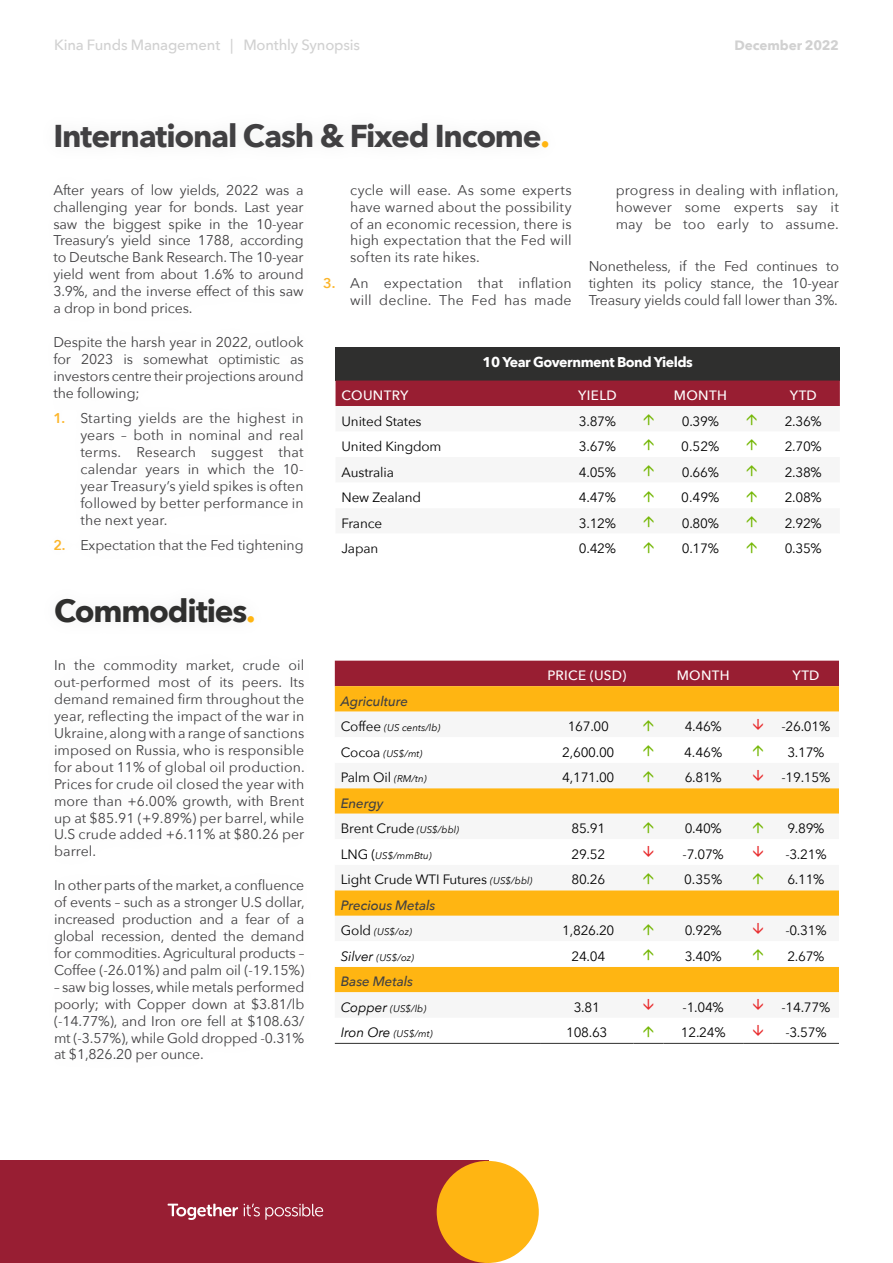
<style>
.page{position:relative;width:893px;height:1263px;background:#fff}
.page>*{position:absolute;margin:0;border:0;box-sizing:border-box;transform-origin:0 0}
.t1{font:700 31.5px "Avenir Next";letter-spacing:-.04em;color:#414042}
.t2{font:700 31.5px "Avenir Next";letter-spacing:-.04em;color:#2f2f2e}
.t3{font:500 14.85px "Avenir Next";letter-spacing:-.015em;color:#d1d1d1}
.t4{font:14.1px/17px "Avenir Next";letter-spacing:-.005em;color:#414042;text-align:justify}
.t5{font:14.1px/17px "Avenir Next";letter-spacing:.015em;color:#414042;text-align:right}
.t6{font:700 14.1px "Avenir Next";letter-spacing:-.04em;color:#fff}
.t7{font:13.5px/25.5px "Avenir Next";letter-spacing:-.02em;color:#000}
.t8{font:500 13.5px "Avenir Next";letter-spacing:.025em;color:#fff}
.t9{font:italic 500 13.5px "Avenir Next";letter-spacing:-.01em;color:#414042}
.t10{font:700 13.5px "Avenir Next";letter-spacing:-.005em;color:#d1d1d1}
.t11{font:italic 9.75px "Avenir Next";color:#000}
.s1{color:#ffb512}
.s2{font-weight:600;color:#fcb52a}
.s3{font-style:normal;font-size:13.5px}
.s4{font-style:italic;font-size:9.75px}
.s5{font-weight:500;font-style:italic;color:#414042}
.s6{font-size:13.5px}
</style>
<div class="page">
<div style="left:0;top:1161px;width:481px;height:102px;background:#981e33"></div>
<div style="left:437px;top:1161px;width:102px;height:102px;background:#ffb512;border-radius:50%"></div>
<svg style="left:168px;top:1203px;width:155px;height:17px;background:#b05464"></svg>
<div style="left:335px;top:661px;width:504px;height:25px;background:#981e32"></div>
<svg style="left:335px;top:686px;width:504px;height:26px;background:#feb617"></svg>
<svg style="left:335px;top:788px;width:504px;height:255px"></svg>
<hr style="left:335px;top:1043px;width:205px;height:1px;background:#2f2f2e">
<hr style="left:540px;top:1043px;width:94px;height:1px;background:#2f2f2e">
<svg style="left:634px;top:1043px;width:29px;height:1px"></svg>
<hr style="left:663px;top:1043px;width:80px;height:1px;background:#2f2f2e">
<hr style="left:743px;top:1043px;width:30px;height:1px;background:#2f2f2e">
<hr style="left:773px;top:1043px;width:66px;height:1px;background:#2f2f2e">
<div style="left:336px;top:347px;width:504px;height:34px;background:#2f2f2e"></div>
<div style="left:336px;top:380px;width:504px;height:26px;background:#981e32"></div>
<svg style="left:644px;top:822px;width:9px;height:11px"></svg>
<svg style="left:753px;top:822px;width:10px;height:11px"></svg>
<svg style="left:644px;top:846px;width:9px;height:11px"></svg>
<svg style="left:753px;top:846px;width:10px;height:11px"></svg>
<svg style="left:644px;top:873px;width:9px;height:11px"></svg>
<svg style="left:753px;top:873px;width:10px;height:11px"></svg>
<svg style="left:644px;top:924px;width:9px;height:11px"></svg>
<svg style="left:753px;top:922px;width:10px;height:12px"></svg>
<svg style="left:644px;top:949px;width:9px;height:11px"></svg>
<svg style="left:753px;top:949px;width:10px;height:11px"></svg>
<svg style="left:644px;top:999px;width:9px;height:11px"></svg>
<svg style="left:753px;top:999px;width:10px;height:11px"></svg>
<svg style="left:644px;top:1026px;width:9px;height:11px"></svg>
<svg style="left:753px;top:1025px;width:10px;height:11px"></svg>
<p class="t3" style="left:54px;top:32px;width:308px">Kina Funds Management | Monthly Synopsis</p>
<p class="t10" style="left:734px;top:33px;width:106px">December 2022</p>
<h1 class="t1" style="left:53px;top:109px;width:498px">International Cash &amp; Fixed Income<span class="s1">.</span></h1>
<p class="t4" style="left:53px;top:181px;width:252px">After years of low yields, 2022 was a challenging year for bonds. Last year saw the biggest spike in the 10-year Treasury’s yield since 1788, according to Deutsche Bank Research. The 10-year yield went from about 1.6% to around 3.9%, and the inverse effect of this saw a drop in bond prices.</p>
<p class="t4" style="left:53px;top:333px;width:252px">Despite the harsh year in 2022, outlook for 2023 is somewhat optimistic as investors centre their projections around the following;</p>
<p class="t4" style="left:80px;top:409px;width:225px;text-indent:-27px"><span class="s2">1.</span> Starting yields are the highest in years – both in nominal and real terms. Research suggest that calendar years in which the 10- year Treasury’s yield spikes is often followed by better performance in the next year.</p>
<p class="t4" style="left:53px;top:536px;width:252px"><span class="s2">2.</span> Expectation that the Fed tightening</p>
<h1 class="t2" style="left:54px;top:584px;width:203px">Commodities<span class="s1">.</span></h1>
<p class="t4" style="left:54px;top:656px;width:252px">In the commodity market, crude oil out-performed most of its peers. Its demand remained firm throughout the year, reflecting the impact of the war in Ukraine, along with a range of sanctions imposed on Russia, who is responsible for about 11% of global oil production.<br>Prices for crude oil closed the year with more than +6.00% growth, with Brent up at $85.91 (+9.89%) per barrel, while U.S crude added +6.11% at $80.26 per barrel.</p>
<p class="t4" style="left:54px;top:876px;width:252px">In other parts of the market, a confluence of events – such as a stronger U.S dollar, increased production and a fear of a global recession, dented the demand for commodities. Agricultural products – Coffee (-26.01%) and palm oil (-19.15%)</p>
<p class="t4" style="left:54px;top:978px;width:252px">– saw big losses, while metals performed poorly; with Copper down at $3.81/lb (-14.77%), and Iron ore fell at $108.63/ mt (-3.57%), while Gold dropped -0.31% at $1,826.20 per ounce.</p>
<p class="t4" style="left:350px;top:181px;width:223px">cycle will ease. As some experts have warned about the possibility of an economic recession, there is high expectation that the Fed will soften its rate hikes.</p>
<p class="t5" style="left:323px;top:274px;width:250px"><span class="s2">3.</span> An expectation that inflation will decline. The Fed has made</p>
<p class="t4" style="left:616px;top:181px;width:225px">progress in dealing with inflation, however some experts say it may be too early to assume.</p>
<p class="t4" style="left:589px;top:257px;width:252px">Nonetheless, if the Fed continues to tighten its policy stance, the 10-year Treasury yields could fall lower than 3%.</p>
<p class="t6" style="left:483px;top:350px;width:212px">10 Year Government Bond Yields</p>
<p class="t8" style="left:342px;top:384px;width:69px">COUNTRY</p>
<p class="t8" style="left:578px;top:384px;width:40px">YIELD</p>
<p class="t8" style="left:674px;top:384px;width:55px">MONTH</p>
<p class="t8" style="left:790px;top:384px;width:29px">YTD</p>
<p class="t7" style="left:342px;top:407px;width:82px">United States</p>
<p class="t7" style="left:579px;top:407px;width:39px">3.87%</p>
<p class="t7" style="left:682px;top:407px;width:39px">0.39%</p>
<p class="t7" style="left:785px;top:407px;width:39px">2.36%</p>
<p class="t7" style="left:342px;top:433px;width:102px">United Kingdom</p>
<p class="t7" style="left:579px;top:433px;width:39px">3.67%</p>
<p class="t7" style="left:681px;top:433px;width:40px">0.52%</p>
<p class="t7" style="left:785px;top:433px;width:39px">2.70%</p>
<p class="t7" style="left:342px;top:459px;width:54px">Australia</p>
<p class="t7" style="left:579px;top:459px;width:39px">4.05%</p>
<p class="t7" style="left:682px;top:459px;width:39px">0.66%</p>
<p class="t7" style="left:785px;top:459px;width:39px">2.38%</p>
<p class="t7" style="left:342px;top:484px;width:81px">New Zealand</p>
<p class="t7" style="left:579px;top:484px;width:39px">4.47%</p>
<p class="t7" style="left:681px;top:484px;width:40px">0.49%</p>
<p class="t7" style="left:785px;top:484px;width:39px">2.08%</p>
<p class="t7" style="left:342px;top:510px;width:42px">France</p>
<p class="t7" style="left:579px;top:510px;width:39px">3.12%</p>
<p class="t7" style="left:682px;top:510px;width:39px">0.80%</p>
<p class="t7" style="left:785px;top:510px;width:39px">2.92%</p>
<p class="t7" style="left:342px;top:535px;width:38px">Japan</p>
<p class="t7" style="left:579px;top:535px;width:39px">0.42%</p>
<p class="t7" style="left:682px;top:535px;width:39px">0.17%</p>
<p class="t7" style="left:785px;top:535px;width:39px">0.35%</p>
<p class="t8" style="left:547px;top:664px;width:80px">PRICE (USD)</p>
<p class="t8" style="left:677px;top:664px;width:55px">MONTH</p>
<p class="t8" style="left:792px;top:664px;width:29px">YTD</p>
<p class="t9" style="left:341px;top:689px;width:69px">Agriculture</p>
<p class="t11" style="left:341px;top:719px;width:101px"><span class="s3">Coffee</span> (US cents/lb)</p>
<p class="t7" style="left:568px;top:713px;width:43px">167.00</p>
<p class="t7" style="left:685px;top:713px;width:39px">4.46%</p>
<p class="t7" style="left:782px;top:713px;width:50px">-26.01%</p>
<p class="t11" style="left:341px;top:745px;width:83px"><span class="s3">Cocoa</span> (US$/mt)</p>
<p class="t7" style="left:562px;top:739px;width:54px">2,600.00</p>
<p class="t7" style="left:684px;top:739px;width:40px">4.46%</p>
<p class="t7" style="left:787px;top:739px;width:39px">3.17%</p>
<p class="t7" style="left:341px;top:764px;width:87px">Palm Oil <span class="s4">(RM/tn)</span></p>
<p class="t7" style="left:562px;top:764px;width:54px">4,171.00</p>
<p class="t7" style="left:685px;top:764px;width:39px">6.81%</p>
<p class="t7" style="left:782px;top:764px;width:50px">-19.15%</p>
<p class="t7" style="left:341px;top:790px;width:120px"><span class="s5">Energy<br></span>Brent Crude <span class="s4">(US$/bbl)</span></p>
<p class="t7" style="left:571px;top:815px;width:35px">85.91</p>
<p class="t7" style="left:685px;top:815px;width:39px">0.40%</p>
<p class="t7" style="left:787px;top:815px;width:39px">9.89%</p>
<p class="t11" style="left:341px;top:847px;width:92px"><span class="s3">LNG (</span>US$/mmBtu)</p>
<p class="t7" style="left:571px;top:841px;width:35px">29.52</p>
<p class="t7" style="left:683px;top:841px;width:43px">-7.07%</p>
<p class="t7" style="left:785px;top:841px;width:43px">-3.21%</p>
<p class="t7" style="left:341px;top:866px;width:193px">Light Crude WTI Futures <span class="s4">(US$/bbl)</span></p>
<p class="t7" style="left:571px;top:866px;width:35px">80.26</p>
<p class="t7" style="left:684px;top:866px;width:40px">0.35%</p>
<p class="t7" style="left:787px;top:866px;width:39px">6.11%</p>
<p class="t9" style="left:341px;top:893px;width:96px">Precious Metals</p>
<p class="t11" style="left:341px;top:924px;width:73px"><span class="s3">Gold</span> (US$/oz)</p>
<p class="t7" style="left:562px;top:917px;width:54px">1,826.20</p>
<p class="t7" style="left:685px;top:917px;width:39px">0.92%</p>
<p class="t7" style="left:785px;top:917px;width:43px">-0.31%</p>
<p class="t11" style="left:341px;top:949px;width:75px"><span class="s6">Silver</span> (US$/oz)</p>
<p class="t7" style="left:571px;top:943px;width:35px">24.04</p>
<p class="t7" style="left:685px;top:943px;width:39px">3.40%</p>
<p class="t7" style="left:787px;top:943px;width:39px">2.67%</p>
<p class="t9" style="left:341px;top:970px;width:74px">Base Metals</p>
<p class="t11" style="left:341px;top:1000px;width:87px"><span class="s6">Copper</span> (US$/lb)</p>
<p class="t7" style="left:574px;top:994px;width:28px">3.81</p>
<p class="t7" style="left:683px;top:994px;width:43px">-1.04%</p>
<p class="t7" style="left:782px;top:994px;width:50px">-14.77%</p>
<p class="t11" style="left:341px;top:1026px;width:93px"><span class="s6">Iron Ore</span> (US$/mt)</p>
<p class="t7" style="left:566px;top:1019px;width:43px">108.63</p>
<p class="t7" style="left:681px;top:1019px;width:46px">12.24%</p>
<p class="t7" style="left:785px;top:1019px;width:43px">-3.57%</p>
</div>
